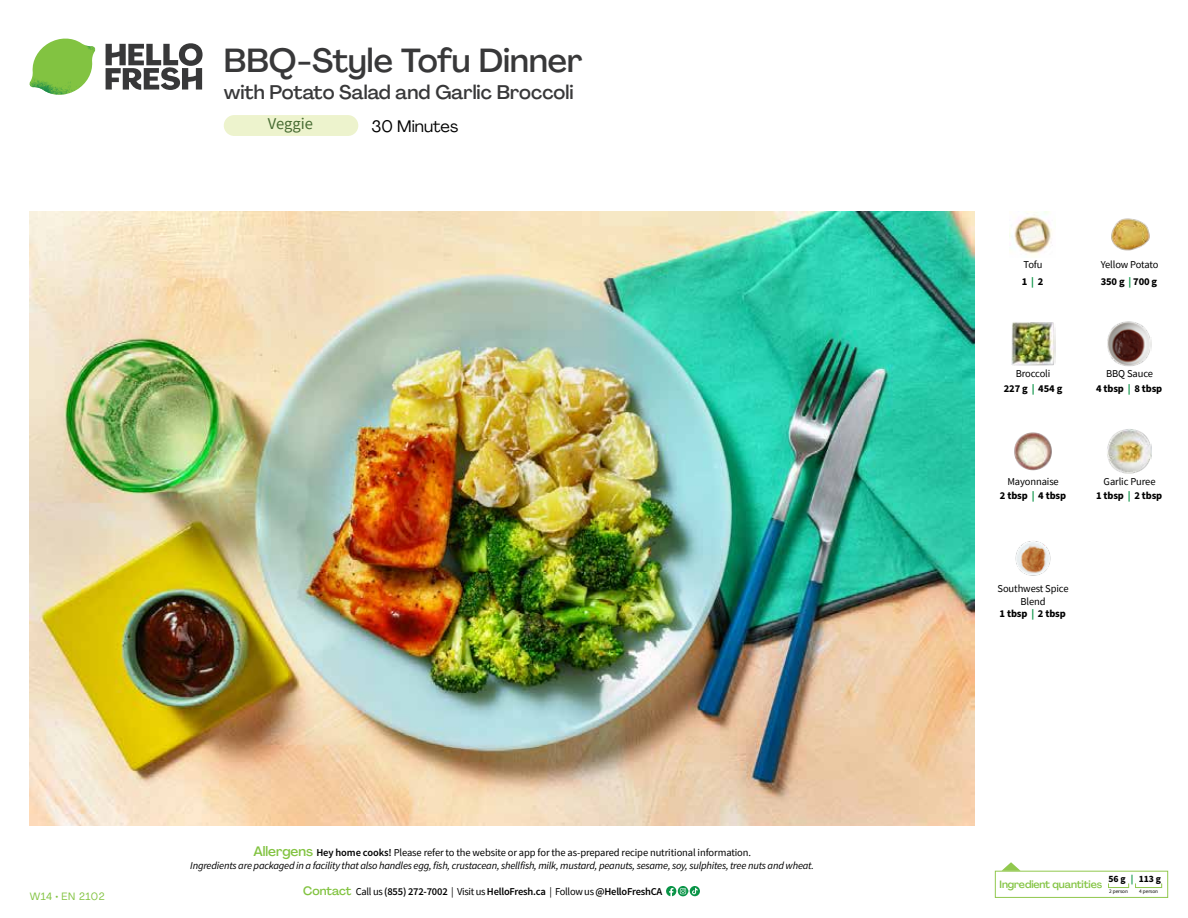
<style>
.page{position:relative;width:1188px;height:918px;background:#fff}
.page>*{position:absolute;margin:0;border:0;box-sizing:border-box;transform-origin:0 0}
.t1{font:500 33px "Agrandir";color:#383839}
.t2{font:500 19.5px "Agrandir";color:#383839}
.t3{font:16.5px "Agrandir";color:#000}
.t4{font:16.5px "Source Sans Pro";color:#476b32}
.t5{font:italic 10.5px/13.5px "Source Sans Pro";letter-spacing:-.02em;color:#000;text-align:center}
.t6{font:10.5px/14.9px "Source Sans Pro";letter-spacing:-.01em;color:#000;text-align:center}
.t7{font:600 10.5px "Source Sans Pro";letter-spacing:-.02em;color:#000}
.t8{font:700 10.5px/14.9px "Source Sans Pro";letter-spacing:-.01em;color:#000;text-align:center}
.t9{font:500 10.5px "Agrandir";letter-spacing:-.01em;color:#82c341}
.t10{font:10.5px "Agrandir";letter-spacing:.05em;color:#82c341}
.t11{font:700 9.6px "Source Sans Pro";color:#000}
.t12{font:5.25px "Source Sans Pro";letter-spacing:-.01em;color:#000}
.s1{font-family:"Agrandir";font-weight:500;font-style:normal;font-size:13.5px;color:#82c341}
.s2{font-weight:600;font-style:normal}
.s3{font-style:normal}
.s4{font-family:"Agrandir";font-weight:500;font-size:12px;color:#82c341}
.s5{font-weight:400}
.s6{font-weight:700}
.s7{font-weight:700;color:#0b9446}
.s8{color:#0b9446}
</style>
<div class="page">
<svg style="left:106px;top:43px;width:97px;height:47px"></svg>
<svg style="left:34px;top:39px;width:59px;height:38px"></svg>
<img style="left:65px;top:39px;width:30px;height:25px">
<img style="left:33px;top:60px;width:56px;height:10px">
<img style="left:29px;top:64px;width:58px;height:31px">
<img style="left:64px;top:70px;width:25px;height:24px">
<img style="left:30px;top:211px;width:945px;height:615px">
<svg style="left:690px;top:886px;width:10px;height:10px"></svg>
<svg style="left:666px;top:886px;width:32px;height:10px"></svg>
<svg style="left:1002px;top:862px;width:19px;height:9px"></svg>
<div style="left:995px;top:871px;width:173px;height:27px;border:1px solid #91c84e"></div>
<div style="left:1108px;top:883px;width:21px;height:5px;border:1px solid #91c84e"></div>
<div style="left:1135px;top:883px;width:27px;height:5px;border:1px solid #91c84e"></div>
<img style="left:1011px;top:322px;width:45px;height:44px">
<img style="left:1107px;top:321px;width:45px;height:45px">
<img style="left:1014px;top:432px;width:38px;height:39px">
<img style="left:1107px;top:429px;width:45px;height:45px">
<img style="left:1015px;top:541px;width:36px;height:35px">
<img style="left:1111px;top:218px;width:39px;height:33px">
<img style="left:1010px;top:212px;width:42px;height:44px">
<div style="left:224px;top:115px;width:134px;height:21px;background:#edf3cd;border-radius:10px"></div>
<h1 class="t1" style="left:224px;top:40px;width:360px">BBQ-Style Tofu Dinner</h1>
<h2 class="t2" style="left:224px;top:80px;width:351px">with Potato Salad and Garlic Broccoli</h2>
<h3 class="t3" style="left:372px;top:116px;width:88px">30 Minutes</h3>
<h3 class="t4" style="left:268px;top:113px;width:47px">Veggie</h3>
<p class="t10" style="left:30px;top:890px;width:76px">W14 • EN 2102</p>
<p class="t5" style="left:190px;top:846px;width:625px"><span class="s1">Allergens</span> <span class="s2">Hey home cooks!</span> <span class="s3">Please refer to the website or app for the as-prepared recipe nutritional information.<br></span>Ingredients are packaged in a facility that also handles egg, fish, crustacean, shellfish, milk, mustard, peanuts, sesame, soy, sulphites, tree nuts and wheat.</p>
<p class="t7" style="left:303px;top:885px;width:361px"><span class="s4">Contact</span> <span class="s5">Call us</span> (855) 272-7002 <span class="s5">| Visit us</span> HelloFresh.ca <span class="s5">| Follow us</span> @HelloFreshCA</p>
<p class="t6" style="left:1022px;top:257px;width:23px;line-height:16.4px;text-align:left">Tofu<br><span class="s6">1</span> <span class="s7">|</span> <span class="s6">2</span></p>
<p class="t6" style="left:1101px;top:256px;width:59px;line-height:16.4px;text-align:left">Yellow Potato<br><span class="s6">350 g</span> <span class="s7">|</span> <span class="s6">700 g</span></p>
<p class="t6" style="left:1004px;top:366px;width:60px">Broccoli<br><span class="s6">227 g</span> <span class="s7">|</span> <span class="s6">454 g</span></p>
<p class="t8" style="left:1096px;top:367px;width:68px"><span class="s5">BBQ Sauce<br></span>4 tbsp <span class="s8">|</span> 8 tbsp</p>
<p class="t6" style="left:1000px;top:474px;width:68px">Mayonnaise<br><span class="s6">2 tbsp</span> <span class="s7">|</span> <span class="s6">4 tbsp</span></p>
<p class="t6" style="left:1096px;top:474px;width:68px">Garlic Puree<br><span class="s6">1 tbsp</span> <span class="s7">|</span> <span class="s6">2 tbsp</span></p>
<p class="t6" style="left:998px;top:582px;width:73px;line-height:13.5px">Southwest Spice<br>Blend</p>
<p class="t8" style="left:1000px;top:607px;width:68px">1 tbsp <span class="s8">|</span> 2 tbsp</p>
<p class="t11" style="left:1109px;top:872px;width:54px">56 g <span class="s8">|</span> 113 g</p>
<p class="t12" style="left:1109px;top:888px;width:20px">2 person</p>
<p class="t12" style="left:1139px;top:888px;width:20px">4 person</p>
<p class="t9" style="left:1000px;top:878px;width:104px">Ingredient quantities</p>
</div>
